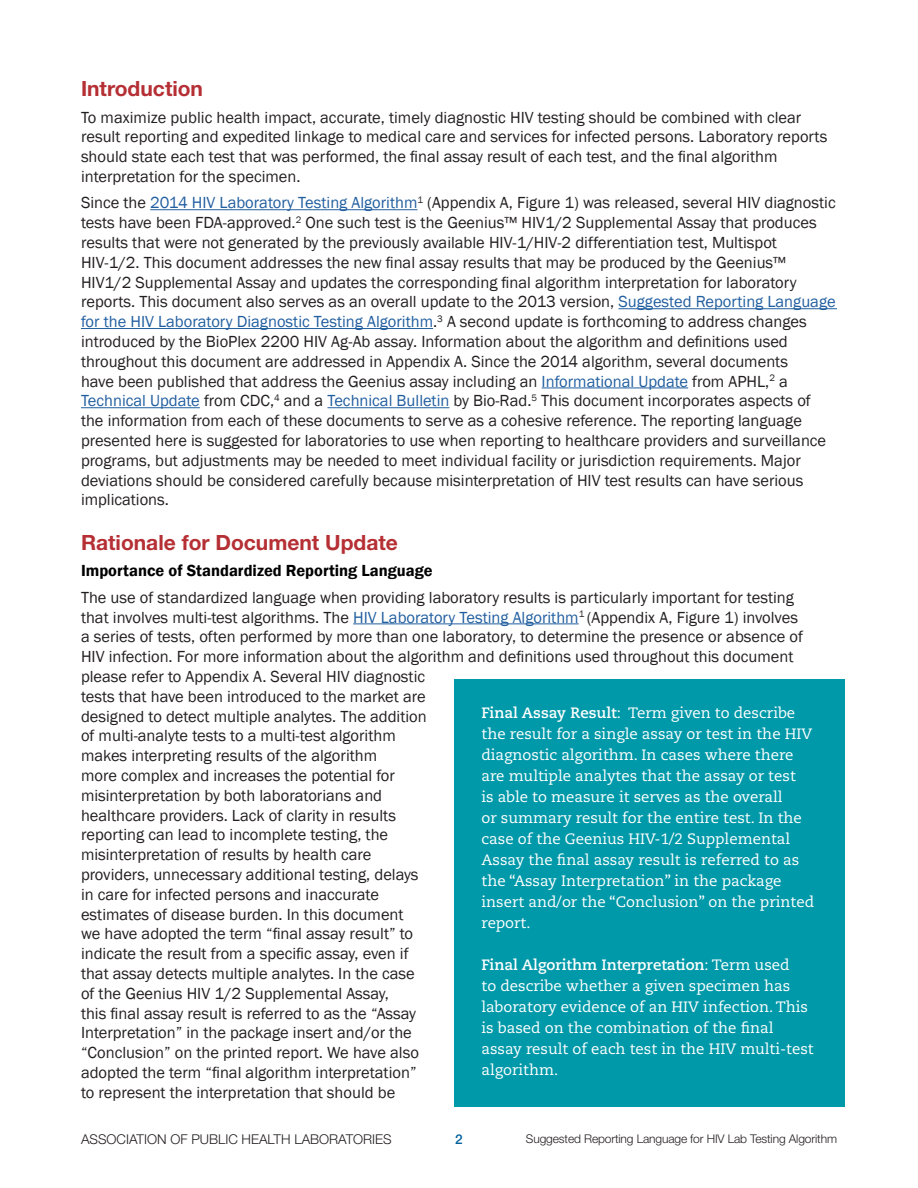
<style>
.page{position:relative;width:918px;height:1188px;background:#fff}
.page>*{position:absolute;margin:0;border:0;box-sizing:border-box;transform-origin:0 0}
.Referenes{font:700 21px "Helvetica Neue LT Std";color:#b52f34}
.Referenes-2{font:16.5px/19.8px "Franklin Gothic";color:#231f20}
.Referenes-3{font:600 16.5px "Franklin Gothic";color:#000}
.t1{font:15px/21px "Caecilia LT Std";color:#fff}
.t2{font:300 13.5px "Helvetica Neue LT Std";color:#231f20}
.t3{font:500 13.5px "Helvetica Neue LT Std";color:#00619c}
.t4{font:300 12px "Helvetica Neue LT Std";letter-spacing:-.01em;color:#231f20}
.s1{color:#215e9f}
.s2{font-weight:700}
</style>
<div class="page">
<hr style="left:150px;top:209px;width:267px;height:1px;background:#215e9f">
<hr style="left:619px;top:308px;width:218px;height:1px;background:#215e9f">
<hr style="left:81px;top:328px;width:352px;height:1px;background:#215e9f">
<hr style="left:542px;top:388px;width:146px;height:1px;background:#215e9f">
<hr style="left:81px;top:407px;width:119px;height:1px;background:#215e9f">
<hr style="left:327px;top:407px;width:122px;height:1px;background:#215e9f">
<hr style="left:353px;top:623px;width:226px;height:1px;background:#215e9f">
<div style="left:454px;top:679px;width:391px;height:428px;background:#0099a9"></div>
<p class="Referenes" style="left:81px;top:76px;width:124px">Introduction</p>
<p class="Referenes-2" style="left:81px;top:108px;width:748px">To maximize public health impact, accurate, timely diagnostic HIV testing should be combined with clear result reporting and expedited linkage to medical care and services for infected persons. Laboratory reports should state each test that was performed, the final assay result of each test, and the final algorithm interpretation for the specimen.</p>
<p class="Referenes-2" style="left:81px;top:193px;width:756px">Since the <span class="s1">2014 HIV Laboratory Testing Algorithm</span><sup>1</sup> (Appendix A, Figure 1) was released, several HIV diagnostic tests have been FDA-approved.<sup>2</sup> One such test is the Geenius™ HIV1/2 Supplemental Assay that produces results that were not generated by the previously available HIV-1/HIV-2 differentiation test, Multispot HIV-1/2. This document addresses the new final assay results that may be produced by the Geenius™ HIV1/2 Supplemental Assay and updates the corresponding final algorithm interpretation for laboratory reports. This document also serves as an overall update to the 2013 version, <span class="s1">Suggested Reporting Language for the HIV Laboratory Diagnostic Testing Algorithm</span>.<sup>3</sup> A second update is forthcoming to address changes introduced by the BioPlex 2200 HIV Ag-Ab assay. Information about the algorithm and definitions used throughout this document are addressed in Appendix A. Since the 2014 algorithm, several documents<br>have been published that address the Geenius assay including an <span class="s1">Informational Update</span> from APHL,<sup>2</sup> a <span class="s1">Technical Update</span> from CDC,<sup>4</sup> and a <span class="s1">Technical Bulletin</span> by Bio-Rad.<sup>5</sup> This document incorporates aspects of the information from each of these documents to serve as a cohesive reference. The reporting language presented here is suggested for laboratories to use when reporting to healthcare providers and surveillance programs, but adjustments may be needed to meet individual facility or jurisdiction requirements. Major deviations should be considered carefully because misinterpretation of HIV test results can have serious implications.</p>
<p class="Referenes" style="left:81px;top:529px;width:318px">Rationale for Document Update</p>
<p class="Referenes-3" style="left:81px;top:561px;width:353px">Importance of Standardized Reporting Language</p>
<p class="Referenes-2" style="left:81px;top:588px;width:724px">The use of standardized language when providing laboratory results is particularly important for testing that involves multi-test algorithms. The <span class="s1">HIV Laboratory Testing Algorithm</span><sup>1</sup> (Appendix A, Figure 1) involves a series of tests, often performed by more than one laboratory, to determine the presence or absence of HIV infection. For more information about the algorithm and definitions used throughout this document please refer to Appendix A. Several HIV diagnostic<br>tests that have been introduced to the market are<br>designed to detect multiple analytes. The addition<br>of multi-analyte tests to a multi-test algorithm<br>makes interpreting results of the algorithm<br>more complex and increases the potential for<br>misinterpretation by both laboratorians and<br>healthcare providers. Lack of clarity in results<br>reporting can lead to incomplete testing, the<br>misinterpretation of results by health care<br>providers, unnecessary additional testing, delays<br>in care for infected persons and inaccurate<br>estimates of disease burden. In this document<br>we have adopted the term “final assay result” to<br>indicate the result from a specific assay, even if<br>that assay detects multiple analytes. In the case<br>of the Geenius HIV 1/2 Supplemental Assay,<br>this final assay result is referred to as the “Assay<br>Interpretation” in the package insert and/or the<br>“Conclusion” on the printed report. We have also<br>adopted the term “final algorithm interpretation”<br>to represent the interpretation that should be</p>
<p class="t2" style="left:81px;top:1131px;width:312px">ASSOCIATION OF PUBLIC HEALTH LABORATORIES</p>
<p class="t3" style="left:455px;top:1131px;width:9px">2</p>
<p class="t4" style="left:526px;top:1131px;width:313px">Suggested Reporting Language for HIV Lab Testing Algorithm</p>
<p class="t1" style="left:482px;top:702px;width:334px"><span class="s2">Final Assay Result</span>: Term given to describe the result for a single assay or test in the HIV diagnostic algorithm. In cases where there are multiple analytes that the assay or test<br>is able to measure it serves as the overall<br>or summary result for the entire test. In the case of the Geenius HIV-1/2 Supplemental Assay the final assay result is referred to as the “Assay Interpretation” in the package insert and/or the “Conclusion” on the printed report.</p>
<p class="t1" style="left:482px;top:954px;width:334px"><span class="s2">Final Algorithm Interpretation</span>: Term used<br>to describe whether a given specimen has laboratory evidence of an HIV infection. This is based on the combination of the final assay result of each test in the HIV multi-test algorithm.</p>
</div>
